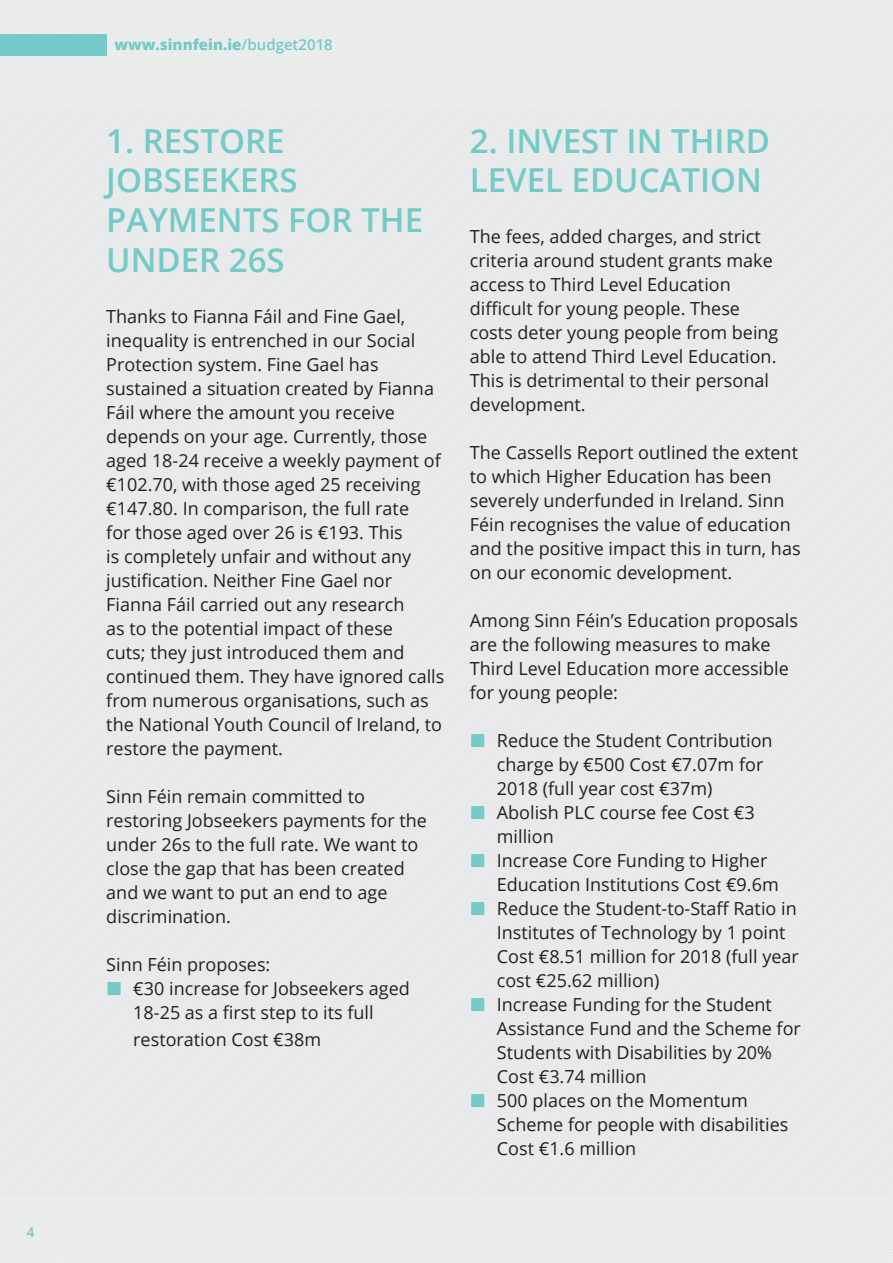
<style>
.page{position:relative;width:893px;height:1263px;background:#ebecec}
.page>*{position:absolute;margin:0;border:0;box-sizing:border-box;transform-origin:0 0}
.t1{font:600 33px/39.6px "Open Sans";color:#73cac6}
.t2{font:18px/24px "Open Sans";color:#231f20}
.t3{font:800 15px "Open Sans";color:#73cac6}
.t4{font:600 13.5px "Open Sans";color:#73cac6}
.s1{font-weight:600}
</style>
<div class="page">
<div style="left:0;top:106px;width:893px;height:1091px;background:#e8e9ea"></div>
<div style="left:0;top:34px;width:106px;height:21px;background:#73cac6"></div>
<p class="t4" style="left:27px;top:1223px;width:9px">4</p>
<p class="t3" style="left:114px;top:33px;width:220px">www.sinnfein.ie<span class="s1">/BUDGET2018</span></p>
<h1 class="t1" style="left:106px;top:120px;width:318px">1. RESTORE<br>JOBSEEKERS<br>PAYMENTS FOR THE<br>UNDER 26S</h1>
<p class="t2" style="left:106px;top:304px;width:340px">Thanks to Fianna Fáil and Fine Gael, inequality is entrenched in our Social Protection system. Fine Gael has sustained a situation created by Fianna Fáil where the amount you receive depends on your age. Currently, those aged 18-24 receive a weekly payment of €102.70, with those aged 25 receiving €147.80. In comparison, the full rate<br>for those aged over 26 is €193. This<br>is completely unfair and without any justification. Neither Fine Gael nor Fianna Fáil carried out any research<br>as to the potential impact of these<br>cuts; they just introduced them and continued them. They have ignored calls from numerous organisations, such as the National Youth Council of Ireland, to restore the payment.</p>
<p class="t2" style="left:106px;top:783px;width:322px">Sinn Féin remain committed to restoring Jobseekers payments for the under 26s to the full rate. We want to close the gap that has been created and we want to put an end to age discrimination.</p>
<p class="t2" style="left:133px;top:951px;width:278px;text-indent:-27px">Sinn Féin proposes:<br>€30 increase for Jobseekers aged<br>18-25 as a first step to its full</p>
<p class="t2" style="left:133px;top:1026px;width:189px">restoration Cost €38m</p>
<h1 class="t1" style="left:470px;top:120px;width:302px">2. I NVEST IN THIRD<br>LEVEL EDUCATION</h1>
<p class="t2" style="left:470px;top:224px;width:310px">The fees, added charges, and strict criteria around student grants make access to Third Level Education difficult for young people. These costs deter young people from being able to attend Third Level Education.<br>This is detrimental to their personal development.</p>
<p class="t2" style="left:470px;top:440px;width:332px">The Cassells Report outlined the extent to which Higher Education has been severely underfunded in Ireland. Sinn Féin recognises the value of education and the positive impact this in turn, has on our economic development.</p>
<p class="t2" style="left:470px;top:608px;width:330px">Among Sinn Féin’s Education proposals are the following measures to make<br>Third Level Education more accessible for young people:</p>
<p class="t2" style="left:497px;top:728px;width:305px">Reduce the Student Contribution charge by €500 Cost €7.07m for<br>2018 (full year cost €37m)<br>Abolish PLC course fee Cost €3 million<br>Increase Core Funding to Higher<br>Education Institutions Cost €9.6m<br>Reduce the Student-to-Staff Ratio in<br>Institutes of Technology by 1 point<br>Cost €8.51 million for 2018 (full year cost €25.62 million)<br>Increase Funding for the Student<br>Assistance Fund and the Scheme for<br>Students with Disabilities by 20%<br>Cost €3.74 million<br>500 places on the Momentum<br>Scheme for people with disabilities<br>Cost €1.6 million</p>
</div>
